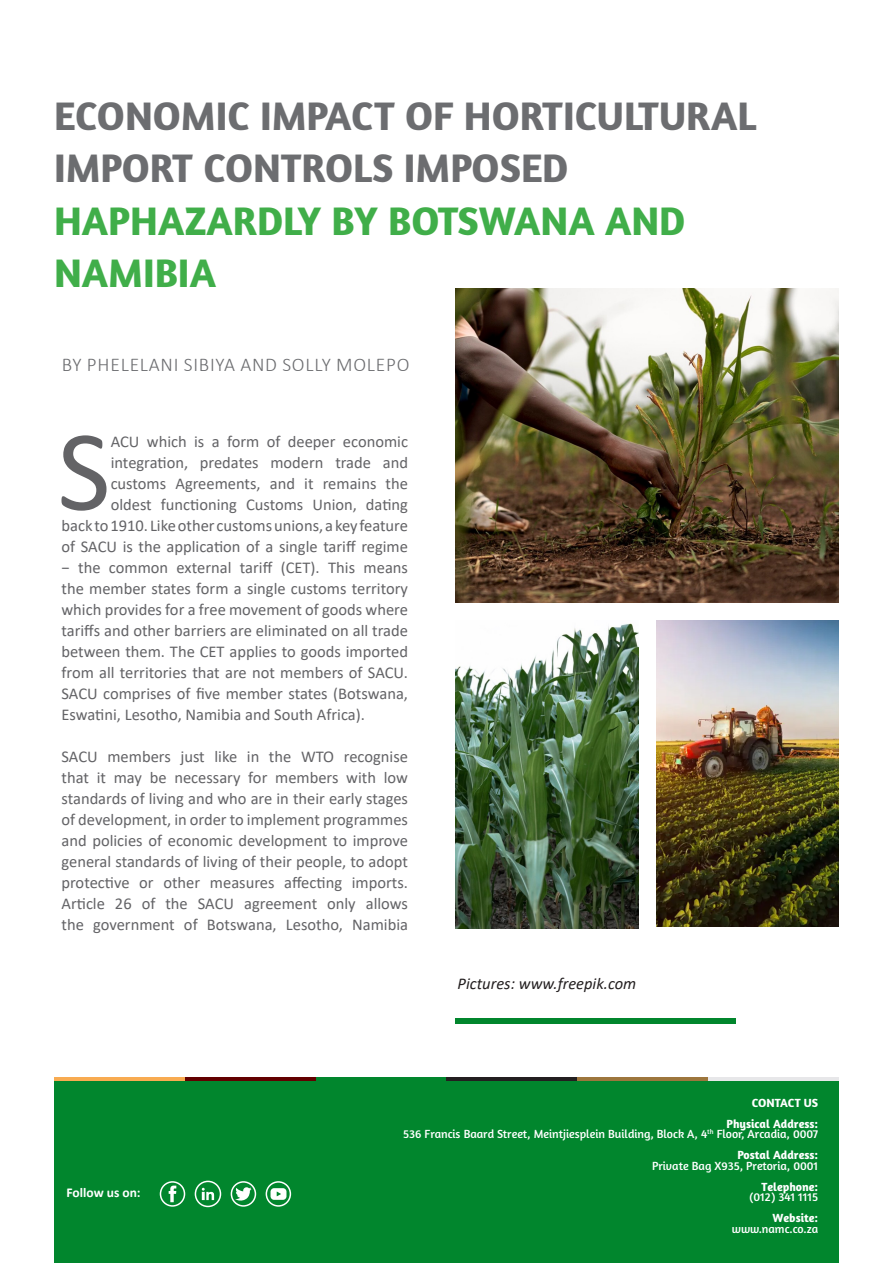
<style>
.page{position:relative;width:893px;height:1263px;background:#fff}
.page>*{position:absolute;margin:0;border:0;box-sizing:border-box;transform-origin:0 0}
.t1{font:115.8px "Calibri";color:#636366}
.t2{font:700 40.5px/52.5px "Amaranth";color:#6c6d70}
.t3{font:300 19.5px "Calibri";letter-spacing:.04em;color:#6c6d70}
.t4{font:16.5px/21px "Calibri";color:#636366;text-align:justify}
.t5{font:italic 16.5px "Calibri";color:#231f20}
.t6{font:700 13.5px "Calibri";color:#fff}
.t7{font:12px "Amaranth";color:#fff}
.t8{font:700 12px "Amaranth";color:#fff}
.s1{color:#40ae49}
</style>
<div class="page">
<div style="left:54px;top:1077px;width:131px;height:8px;background:#f8ab51"></div>
<div style="left:185px;top:1077px;width:131px;height:8px;background:#620000"></div>
<div style="left:316px;top:1077px;width:130px;height:8px;background:#01862d"></div>
<div style="left:446px;top:1077px;width:131px;height:8px;background:#231f20"></div>
<div style="left:577px;top:1077px;width:131px;height:8px;background:#9d763d"></div>
<div style="left:708px;top:1077px;width:131px;height:8px;background:#e7e7e9"></div>
<div style="left:54px;top:1081px;width:785px;height:182px;background:#01862d"></div>
<div style="left:231px;top:1181px;width:25px;height:26px;border:2px solid #fff;border-radius:50%"></div>
<svg style="left:235px;top:1187px;width:16px;height:14px"></svg>
<div style="left:160px;top:1181px;width:25px;height:26px;border:2px solid #fff;border-radius:50%"></div>
<svg style="left:169px;top:1185px;width:7px;height:17px"></svg>
<div style="left:266px;top:1181px;width:25px;height:26px;border:2px solid #fff;border-radius:50%"></div>
<svg style="left:271px;top:1188px;width:15px;height:12px"></svg>
<svg style="left:194px;top:1180px;width:28px;height:28px"></svg>
<img style="left:455px;top:288px;width:384px;height:315px">
<img style="left:455px;top:623px;width:183px;height:305px">
<img style="left:656px;top:620px;width:183px;height:306px">
<div style="left:455px;top:1018px;width:281px;height:6px;background:#01862d"></div>
<p class="t2" style="left:54px;top:88px;width:703px">ECONOMIC IMPACT OF HORTICULTURAL<br>IMPORT CONTROLS IMPOSED<br><span class="s1">HAPHAZARDLY BY BOTSWANA AND<br>NAMIBIA</span></p>
<p class="t3" style="left:62px;top:353px;width:349px">BY PHELELANI SIBIYA AND SOLLY MOLEPO</p>
<p class="t1" style="left:57px;top:391px;width:55px">S</p>
<p class="t4" style="left:111px;top:430px;width:299px">ACU which is a form of deeper economic</p>
<p class="t4" style="left:111px;top:451px;width:299px">integration, predates modern trade and</p>
<p class="t4" style="left:111px;top:472px;width:299px">customs Agreements, and it remains the</p>
<p class="t4" style="left:111px;top:493px;width:299px">oldest functioning Customs Union, dating</p>
<p class="t4" style="left:62px;top:514px;width:348px">back to 1910. Like other customs unions, a key feature</p>
<p class="t4" style="left:62px;top:535px;width:348px">of SACU is the application of a single tariff regime</p>
<p class="t4" style="left:62px;top:556px;width:348px">− the common external tariff (CET). This means</p>
<p class="t4" style="left:62px;top:577px;width:348px">the member states form a single customs territory</p>
<p class="t4" style="left:62px;top:598px;width:348px">which provides for a free movement of goods where</p>
<p class="t4" style="left:62px;top:619px;width:348px">tariffs and other barriers are eliminated on all trade</p>
<p class="t4" style="left:62px;top:640px;width:348px">between them. The CET applies to goods imported</p>
<p class="t4" style="left:62px;top:661px;width:348px">from all territories that are not members of SACU.</p>
<p class="t4" style="left:62px;top:682px;width:348px">SACU comprises of five member states (Botswana,</p>
<p class="t4" style="left:62px;top:703px;width:305px">Eswatini, Lesotho, Namibia and South Africa).</p>
<p class="t4" style="left:62px;top:745px;width:348px">SACU members just like in the WTO recognise that it may be necessary for members with low standards of living and who are in their early stages of development, in order to implement programmes and policies of economic development to improve general standards of living of their people, to adopt protective or other measures affecting imports.<br>Article 26 of the SACU agreement only allows the government of Botswana, Lesotho, Namibia</p>
<p class="t5" style="left:458px;top:972px;width:180px">Pictures: www.freepik.com</p>
<p class="t6" style="left:67px;top:1183px;width:76px">Follow us on:</p>
<p class="t8" style="left:752px;top:1095px;width:68px">CONTACT US</p>
<p class="t8" style="left:726px;top:1116px;width:93px">Physical Address:</p>
<p class="t7" style="left:403px;top:1127px;width:417px">536 Francis Baard Street, Meintjiesplein Building, Block A, 4<sup>th</sup> Floor, Arcadia, 0007</p>
<p class="t8" style="left:738px;top:1148px;width:82px">Postal Address:</p>
<p class="t7" style="left:652px;top:1159px;width:168px">Private Bag X935, Pretoria, 0001</p>
<p class="t8" style="left:761px;top:1179px;width:58px">Telephone:</p>
<p class="t7" style="left:749px;top:1190px;width:71px">(012) 341 1115</p>
<p class="t8" style="left:773px;top:1211px;width:47px">Website:</p>
<p class="t7" style="left:732px;top:1222px;width:88px">www.namc.co.za</p>
</div>
